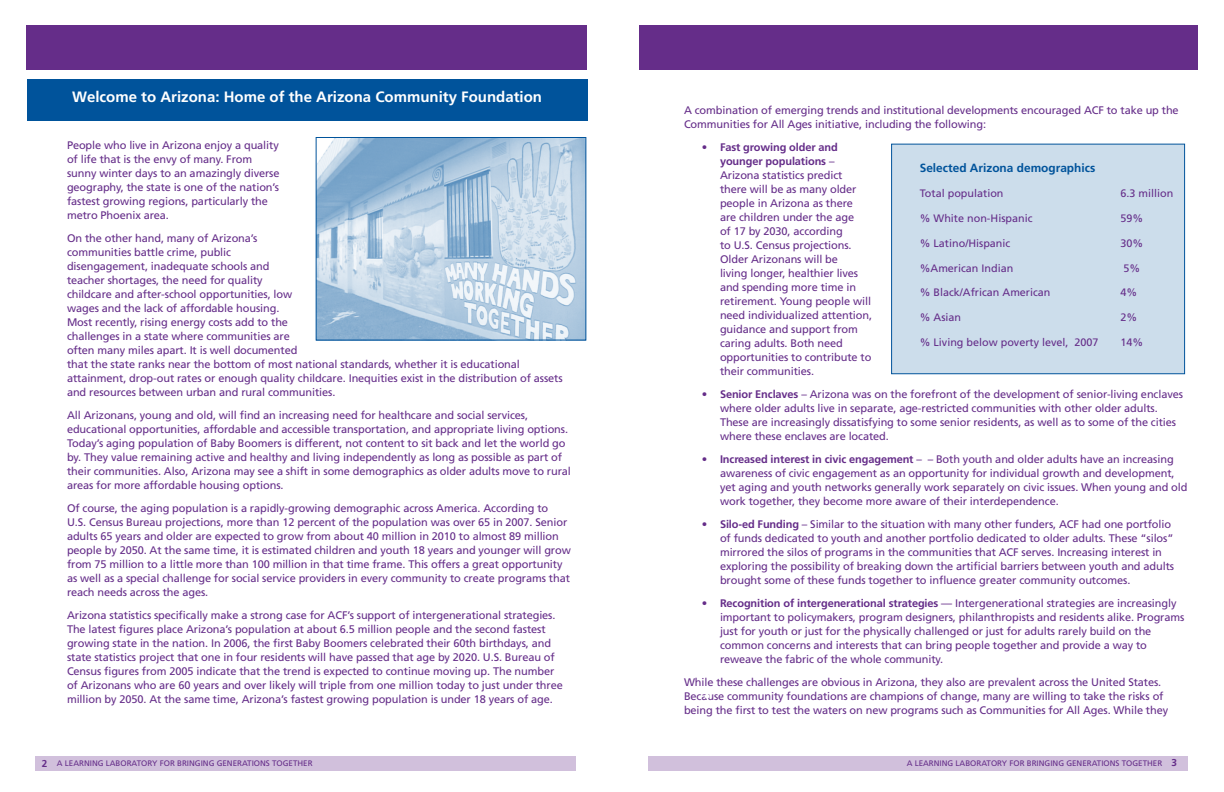
<style>
.page{position:relative;width:1224px;height:792px;background:#fff}
.page>*{position:absolute;margin:0;border:0;box-sizing:border-box;transform-origin:0 0}
.t1{font:700 15px "Frutiger";color:#fff}
.t2{font:700 11.9px "Frutiger";color:#00539b}
.t3{font:11px/14px "Frutiger";letter-spacing:-.01em;color:#652d89}
.t4{font:10.8px "Frutiger";color:#652d89}
.t5{font:8px "Frutiger";color:#652d89}
.s1{font-weight:700}
.s2{font-weight:700;font-size:10px}
</style>
<div class="page">
<div style="left:26px;top:25px;width:560px;height:45px;background:#652d89"></div>
<div style="left:36px;top:756px;width:540px;height:15px;background:#d1c0dc"></div>
<div style="left:639px;top:25px;width:559px;height:45px;background:#652d89"></div>
<div style="left:648px;top:756px;width:540px;height:15px;background:#d1c0dc"></div>
<div style="left:891px;top:144px;width:294px;height:230px;background:#ccddeb;border:1px solid #00539b"></div>
<div style="left:27px;top:79px;width:560px;height:42px;background:#00539b"></div>
<img style="left:318px;top:139px;width:266px;height:200px">
<div style="left:316px;top:137px;width:270px;height:204px;border:1px solid #00539b"></div>
<h1 class="t1" style="left:72px;top:88px;width:471px">Welcome to Arizona: Home of the Arizona Community Foundation</h1>
<p class="t3" style="left:67px;top:138px;width:214px">People who live in Arizona enjoy a quality of life that is the envy of many. From sunny winter days to an amazingly diverse geography, the state is one of the nation’s fastest growing regions, particularly the metro Phoenix area.</p>
<p class="t3" style="left:67px;top:231px;width:497px">On the other hand, many of Arizona’s<br>communities battle crime, public<br>disengagement, inadequate schools and<br>teacher shortages, the need for quality<br>childcare and after-school opportunities, low<br>wages and the lack of affordable housing.<br>Most recently, rising energy costs add to the<br>challenges in a state where communities are<br>often many miles apart. It is well documented<br>that the state ranks near the bottom of most national standards, whether it is educational attainment, drop-out rates or enough quality childcare. Inequities exist in the distribution of assets and resources between urban and rural communities.</p>
<p class="t3" style="left:67px;top:408px;width:505px">All Arizonans, young and old, will find an increasing need for healthcare and social services, educational opportunities, affordable and accessible transportation, and appropriate living options.<br>Today’s aging population of Baby Boomers is different, not content to sit back and let the world go by. They value remaining active and healthy and living independently as long as possible as part of their communities. Also, Arizona may see a shift in some demographics as older adults move to rural areas for more affordable housing options.</p>
<p class="t3" style="left:67px;top:501px;width:505px">Of course, the aging population is a rapidly-growing demographic across America. According to<br>U.S. Census Bureau projections, more than 12 percent of the population was over 65 in 2007. Senior adults 65 years and older are expected to grow from about 40 million in 2010 to almost 89 million people by 2050. At the same time, it is estimated children and youth 18 years and younger will grow from 75 million to a little more than 100 million in that time frame. This offers a great opportunity as well as a special challenge for social service providers in every community to create programs that reach needs across the ages.</p>
<p class="t3" style="left:67px;top:608px;width:497px">Arizona statistics specifically make a strong case for ACF’s support of intergenerational strategies.<br>The latest figures place Arizona’s population at about 6.5 million people and the second fastest growing state in the nation. In 2006, the first Baby Boomers celebrated their 60th birthdays, and state statistics project that one in four residents will have passed that age by 2020. U.S. Bureau of Census figures from 2005 indicate that the trend is expected to continue moving up. The number of Arizonans who are 60 years and over likely will triple from one million today to just under three million by 2050. At the same time, Arizona’s fastest growing population is under 18 years of age.</p>
<p class="t3" style="left:684px;top:103px;width:496px">A combination of emerging trends and institutional developments encouraged ACF to take up the<br>Communities for All Ages initiative, including the following:</p>
<p class="t3" style="left:720px;top:140px;width:154px;text-indent:-18px">• <span class="s1">Fast growing older and younger populations</span> –<br>Arizona statistics predict there will be as many older people in Arizona as there<br>are children under the age<br>of 17 by 2030, according<br>to U.S. Census projections.<br>Older Arizonans will be<br>living longer, healthier lives and spending more time in retirement. Young people will need individualized attention, guidance and support from caring adults. Both need opportunities to contribute to their communities.</p>
<p class="t3" style="left:720px;top:387px;width:465px;text-indent:-18px">• <span class="s1">Senior Enclaves</span> – Arizona was on the forefront of the development of senior-living enclaves where older adults live in separate, age-restricted communities with other older adults.<br>These are increasingly dissatisfying to some senior residents, as well as to some of the cities where these enclaves are located.</p>
<p class="t3" style="left:720px;top:452px;width:469px;text-indent:-18px">• <span class="s1">Increased interest in civic engagement</span> – – Both youth and older adults have an increasing awareness of civic engagement as an opportunity for individual growth and development, yet aging and youth networks generally work separately on civic issues. When young and old work together, they become more aware of their interdependence.</p>
<p class="t3" style="left:720px;top:517px;width:456px;text-indent:-18px">• <span class="s1">Silo-ed Funding</span> – Similar to the situation with many other funders, ACF had one portfolio of funds dedicated to youth and another portfolio dedicated to older adults. These “silos” mirrored the silos of programs in the communities that ACF serves. Increasing interest in exploring the possibility of breaking down the artificial barriers between youth and adults brought some of these funds together to influence greater community outcomes.</p>
<p class="t3" style="left:720px;top:596px;width:466px;text-indent:-18px">• <span class="s1">Recognition of intergenerational strategies</span> — Intergenerational strategies are increasingly important to policymakers, program designers, philanthropists and residents alike. Programs just for youth or just for the physically challenged or just for adults rarely build on the common concerns and interests that can bring people together and provide a way to reweave the fabric of the whole community.</p>
<p class="t3" style="left:684px;top:675px;width:486px">While these challenges are obvious in Arizona, they also are prevalent across the United States.<br>Because community foundations are champions of change, many are willing to take the risks of being the first to test the waters on new programs such as Communities for All Ages. While they</p>
<p class="t2" style="left:920px;top:161px;width:177px">Selected Arizona demographics</p>
<p class="t4" style="left:920px;top:187px;width:85px">Total population</p>
<p class="t4" style="left:1121px;top:187px;width:54px">6.3 million</p>
<p class="t4" style="left:920px;top:212px;width:114px">% White non-Hispanic</p>
<p class="t4" style="left:1121px;top:212px;width:24px">59%</p>
<p class="t4" style="left:920px;top:237px;width:92px">% Latino/Hispanic</p>
<p class="t4" style="left:1121px;top:237px;width:24px">30%</p>
<p class="t4" style="left:920px;top:261px;width:95px">%American Indian</p>
<p class="t4" style="left:1124px;top:261px;width:18px">5%</p>
<p class="t4" style="left:920px;top:286px;width:132px">% Black/African American</p>
<p class="t4" style="left:1121px;top:286px;width:18px">4%</p>
<p class="t4" style="left:920px;top:311px;width:43px">% Asian</p>
<p class="t4" style="left:1121px;top:311px;width:18px">2%</p>
<p class="t4" style="left:920px;top:336px;width:180px">% Living below poverty level, 2007</p>
<p class="t4" style="left:1121px;top:336px;width:24px">14%</p>
<p class="t5" style="left:42px;top:759px;width:272px"><span class="s2">2</span> A LEARNING LABORATORY FOR BRINGING GENERATIONS TOGETHER</p>
<p class="t5" style="left:907px;top:758px;width:272px">A LEARNING LABORATORY FOR BRINGING GENERATIONS TOGETHER <span class="s2">3</span></p>
</div>
